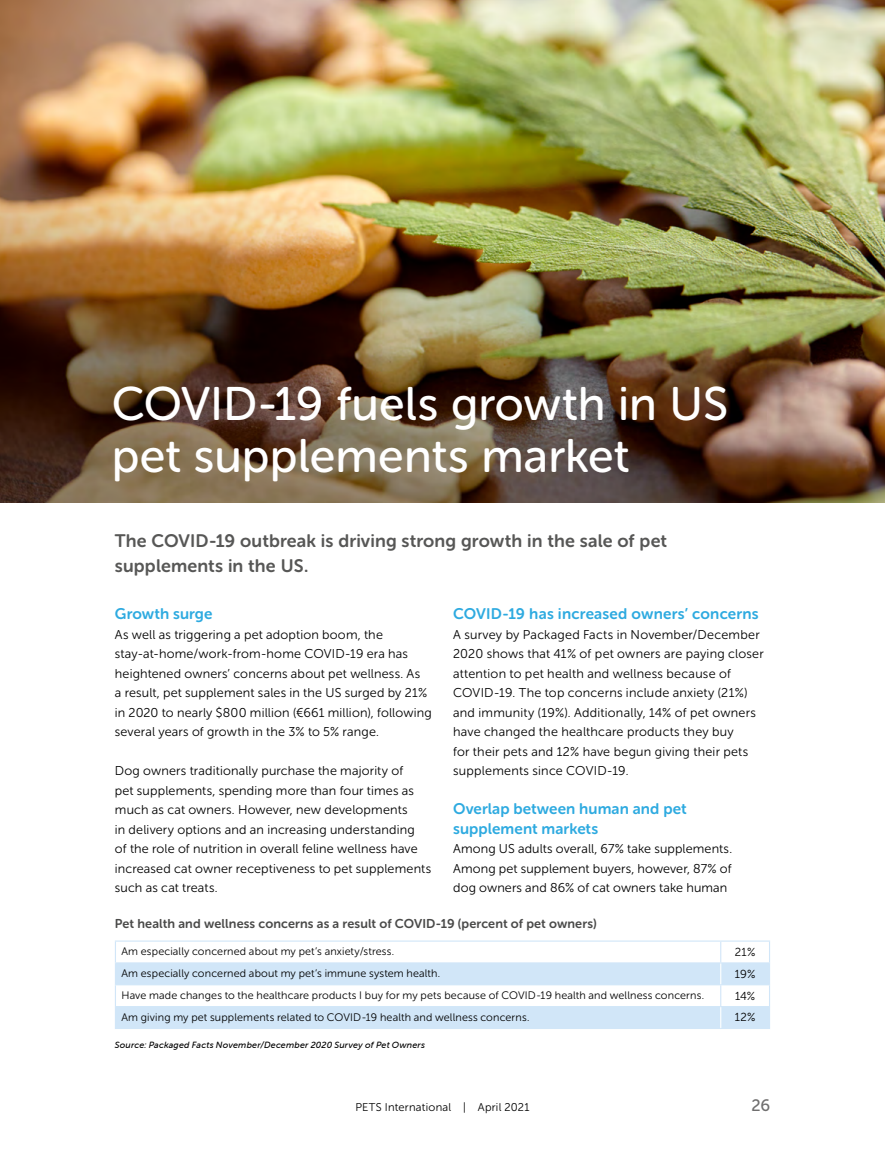
<style>
.page{position:relative;width:885px;height:1161px;background:#fff}
.page>*{position:absolute;margin:0;border:0;box-sizing:border-box;transform-origin:0 0}
.t1{font:46.8px/51.3px "Museo Sans Rounded 500";color:#fff}
.t2{font:18px/25.5px "Museo Sans Rounded 700";letter-spacing:.005em;color:#575756}
.t3{font:16.5px "Museo Sans Rounded 500";color:#706f6f}
.t4{font:15.3px/19.5px "Museo Sans Rounded 700";letter-spacing:.01em;color:#2eaae0}
.t5{font:12.75px/19.5px "Museo Sans Rounded 300";letter-spacing:.015em;color:#000}
.t6{font:12.75px "Museo Sans Rounded 700";letter-spacing:.01em;color:#4a4a49}
.t7{font:11.7px "Museo Sans Rounded 300";letter-spacing:.015em;color:#000}
.t8{font:11.25px "Museo Sans Rounded 300";letter-spacing:.025em;color:#000}
.t9{font:10.8px "Museo Sans Rounded 300";letter-spacing:.015em;color:#000}
.t10{font:italic 9px "Museo Sans Rounded 500";letter-spacing:.02em;color:#000}
.s1{font-style:italic}
</style>
<div class="page">
<img style="left:0;top:0;width:884px;height:502px">
<svg style="left:116px;top:963px;width:652px;height:65px;fill:#d1e6f8"></svg>
<hr style="left:115px;top:940px;width:605px;height:1px;background:#d1e6f8">
<hr style="left:720px;top:940px;width:50px;height:1px;background:#d1e6f8">
<hr style="left:768px;top:941px;width:2px;height:21px;background:#d1e6f8">
<hr style="left:768px;top:1007px;width:2px;height:21px;background:#d1e6f8">
<hr style="left:115px;top:1028px;width:605px;height:1px;background:#d1e6f8">
<hr style="left:720px;top:1028px;width:50px;height:1px;background:#d1e6f8">
<hr style="left:115px;top:962px;width:605px;height:1px;background:#d1e6f8">
<hr style="left:720px;top:962px;width:50px;height:1px;background:#d1e6f8">
<hr style="left:768px;top:963px;width:2px;height:21px;background:#d1e6f8">
<hr style="left:115px;top:984px;width:605px;height:1px;background:#d1e6f8">
<svg style="left:115px;top:941px;width:1px;height:87px"></svg>
<hr style="left:720px;top:984px;width:50px;height:1px;background:#d1e6f8">
<hr style="left:768px;top:985px;width:2px;height:21px;background:#d1e6f8">
<hr style="left:115px;top:1006px;width:605px;height:1px;background:#d1e6f8">
<hr style="left:720px;top:1006px;width:50px;height:1px;background:#d1e6f8">
<svg style="left:720px;top:941px;width:1px;height:87px"></svg>
<h1 class="t1" style="left:112px;top:379px;width:618px">COVID-19 fuels growth in US pet supplements market</h1>
<h2 class="t2" style="left:115px;top:528px;width:553px">The COVID-19 outbreak is driving strong growth in the sale of pet supplements in the US.</h2>
<p class="t4" style="left:115px;top:604px;width:99px">Growth surge</p>
<p class="t5" style="left:115px;top:625px;width:318px">As well as triggering a pet adoption boom, the stay-at-home/work-from-home COVID-19 era has heightened owners’ concerns about pet wellness. As<br>a result, pet supplement sales in the US surged by 21% in 2020 to nearly $800 million (€661 million), following several years of growth in the 3% to 5% range.</p>
<p class="t5" style="left:115px;top:761px;width:318px">Dog owners traditionally purchase the majority of<br>pet supplements, spending more than four times as much as cat owners. However, new developments<br>in delivery options and an increasing understanding<br>of the role of nutrition in overall feline wellness have increased cat owner receptiveness to pet supplements such as cat treats.</p>
<p class="t4" style="left:453px;top:604px;width:307px">COVID-19 has increased owners’ concerns</p>
<p class="t5" style="left:453px;top:625px;width:312px">A survey by Packaged Facts in November/December 2020 shows that 41% of pet owners are paying closer attention to pet health and wellness because of COVID-19. The top concerns include anxiety (21%) and immunity (19%). Additionally, 14% of pet owners have changed the healthcare products they buy<br>for their pets and 12% have begun giving their pets supplements since COVID-19.</p>
<p class="t4" style="left:453px;top:799px;width:235px">Overlap between human and pet supplement markets</p>
<p class="t5" style="left:453px;top:839px;width:280px;text-align:justify">Among US adults overall, 67% take supplements.<br>Among pet supplement buyers, however, 87% of dog owners and 86% of cat owners take human</p>
<p class="t6" style="left:115px;top:916px;width:483px">Pet health and wellness concerns as a result of COVID-19 (percent of pet owners)</p>
<p class="t9" style="left:121px;top:946px;width:274px">Am especially concerned about my pet’s anxiety/stress.</p>
<p class="t7" style="left:734px;top:945px;width:22px">21%</p>
<p class="t9" style="left:121px;top:967px;width:320px">Am especially concerned about my pet’s immune system health.</p>
<p class="t7" style="left:734px;top:967px;width:22px">19%</p>
<p class="t9" style="left:121px;top:989px;width:584px">Have made changes to the healthcare products I buy for my pets because of COVID-19 health and wellness concerns.</p>
<p class="t7" style="left:735px;top:989px;width:22px">14%</p>
<p class="t9" style="left:121px;top:1011px;width:409px">Am giving my pet supplements related to COVID-19 health and wellness concerns.</p>
<p class="t7" style="left:734px;top:1011px;width:22px">12%</p>
<p class="t10" style="left:115px;top:1040px;width:312px">Source: Packaged Facts November/December 2020 Survey of Pet Owners</p>
<p class="t8" style="left:355px;top:1101px;width:176px">PETS International <span class="s1">|</span> April 2021</p>
<p class="t3" style="left:751px;top:1096px;width:20px">26</p>
</div>
